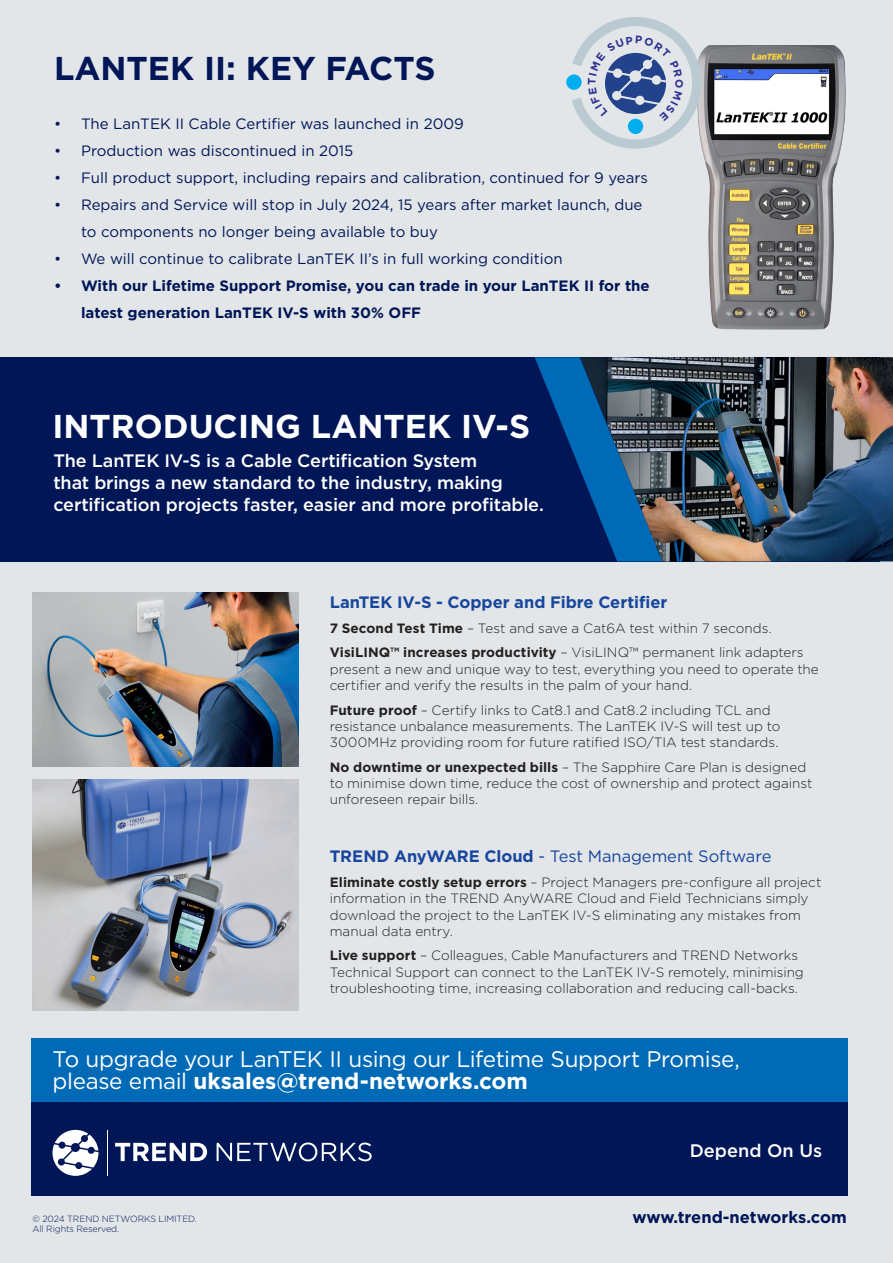
<style>
.page{position:relative;width:893px;height:1263px;background:#e2e6e8}
.page>*{position:absolute;margin:0;border:0;box-sizing:border-box;transform-origin:0 0}
.t1{font:700 33px "Gotham";color:#fff}
.t2{font:700 33px "Gotham";color:#011657}
.t3{font:22.5px/22.2px "Gotham";letter-spacing:-.015em;color:#fff}
.t4{font:500 18.15px "Gotham";color:#fff}
.Body{font:500 18px/21.6px "Gotham";letter-spacing:-.01em;color:#fff}
.Body-2{font:16.5px "Gotham";letter-spacing:-.005em;color:#18469d}
.t5{font:700 16.5px "Gotham";color:#18469d}
.t6{font:700 16.5px "Gotham";color:#011657}
.t7{font:15px/27px "Gotham";color:#011657}
.t8{font:700 15px/27px "Gotham";color:#011657}
.Body-3{font:300 13.5px/16.2px "Gotham";color:#231f20}
.t9{font:300 9px "Gotham";letter-spacing:-.01em;color:#011657}
.s1{font-weight:700}
</style>
<div class="page">
<div style="left:0;top:357px;width:879px;height:204px;background:#011657"></div>
<svg style="left:535px;top:357px;width:45px;height:112px"></svg>
<img style="left:580px;top:357px;width:313px;height:204px">
<img style="left:32px;top:780px;width:267px;height:231px">
<img style="left:32px;top:592px;width:267px;height:175px">
<div style="left:31px;top:1038px;width:817px;height:65px;background:#016ab6"></div>
<div style="left:31px;top:1102px;width:817px;height:94px;background:#011657"></div>
<svg style="left:53px;top:1130px;width:45px;height:46px"></svg>
<hr style="left:108px;top:1130px;width:1px;height:46px;background:#fff">
<svg style="left:115px;top:1143px;width:92px;height:18px"></svg>
<svg style="left:217px;top:1142px;width:155px;height:19px"></svg>
<img style="left:701px;top:45px;width:145px;height:285px">
<svg style="left:566px;top:74px;width:16px;height:16px"></svg>
<svg style="left:572px;top:17px;width:129px;height:132px"></svg>
<p class="t2" style="left:54px;top:47px;width:383px">LANTEK II: KEY FACTS</p>
<p class="t7" style="left:54px;top:110px;width:411px">• The LanTEK II Cable Certifier was launched in 2009</p>
<p class="t7" style="left:54px;top:137px;width:301px">• Production was discontinued in 2015</p>
<p class="t7" style="left:54px;top:164px;width:595px">• Full product support, including repairs and calibration, continued for 9 years</p>
<p class="t7" style="left:81px;top:191px;width:563px;text-indent:-27px">• Repairs and Service will stop in July 2024, 15 years after market launch, due to components no longer being available to buy</p>
<p class="t7" style="left:54px;top:245px;width:510px">• We will continue to calibrate LanTEK II’s in full working condition</p>
<p class="t8" style="left:81px;top:272px;width:570px;text-indent:-27px">• With our Lifetime Support Promise, you can trade in your LanTEK II for the latest generation LanTEK IV-S with 30% OFF</p>
<p class="t1" style="left:52px;top:404px;width:479px">INTRODUCING LANTEK IV-S</p>
<p class="Body" style="left:53px;top:450px;width:492px">The LanTEK IV-S is a Cable Certification System<br>that brings a new standard to the industry, making certification projects faster, easier and more profitable.</p>
<h2 class="t5" style="left:330px;top:591px;width:339px">LanTEK IV-S - Copper and Fibre Certifier</h2>
<p class="Body-3" style="left:330px;top:619px;width:444px"><span class="s1">7 Second Test Time</span> – Test and save a Cat6A test within 7 seconds.</p>
<p class="Body-3" style="left:330px;top:644px;width:491px"><span class="s1">VisiLINQ™ increases productivity</span> – VisiLINQ™ permanent link adapters present a new and unique way to test, everything you need to operate the certifier and verify the results in the palm of your hand.</p>
<p class="Body-3" style="left:330px;top:701px;width:452px"><span class="s1">Future proof</span> – Certify links to Cat8.1 and Cat8.2 including TCL and resistance unbalance measurements. The LanTEK IV-S will test up to<br>3000MHz providing room for future ratified ISO/TIA test standards.</p>
<p class="Body-3" style="left:330px;top:758px;width:484px"><span class="s1">No downtime or unexpected bills</span> – The Sapphire Care Plan is designed to minimise down time, reduce the cost of ownership and protect against unforeseen repair bills.</p>
<p class="Body-2" style="left:330px;top:846px;width:443px"><span class="s1">TREND AnyWARE Cloud</span> - Test Management Software</p>
<p class="Body-3" style="left:330px;top:874px;width:493px"><span class="s1">Eliminate costly setup errors</span> – Project Managers pre-configure all project information in the TREND AnyWARE Cloud and Field Technicians simply download the project to the LanTEK IV-S eliminating any mistakes from manual data entry.</p>
<p class="Body-3" style="left:330px;top:947px;width:476px"><span class="s1">Live support</span> – Colleagues, Cable Manufacturers and TREND Networks<br>Technical Support can connect to the LanTEK IV-S remotely, minimising troubleshooting time, increasing collaboration and reducing call-backs.</p>
<p class="t3" style="left:52px;top:1047px;width:689px">To upgrade your LanTEK II using our Lifetime Support Promise, please email <span class="s1">uksales@trend-networks.com</span></p>
<p class="t9" style="left:32px;top:1213px;width:166px">© 2024 TREND NETWORKS LIMITED.</p>
<p class="t9" style="left:32px;top:1223px;width:88px">All Rights Reserved.</p>
<p class="t4" style="left:690px;top:1139px;width:134px">Depend On Us</p>
<p class="t6" style="left:632px;top:1206px;width:216px">www.trend-networks.com</p>
</div>
